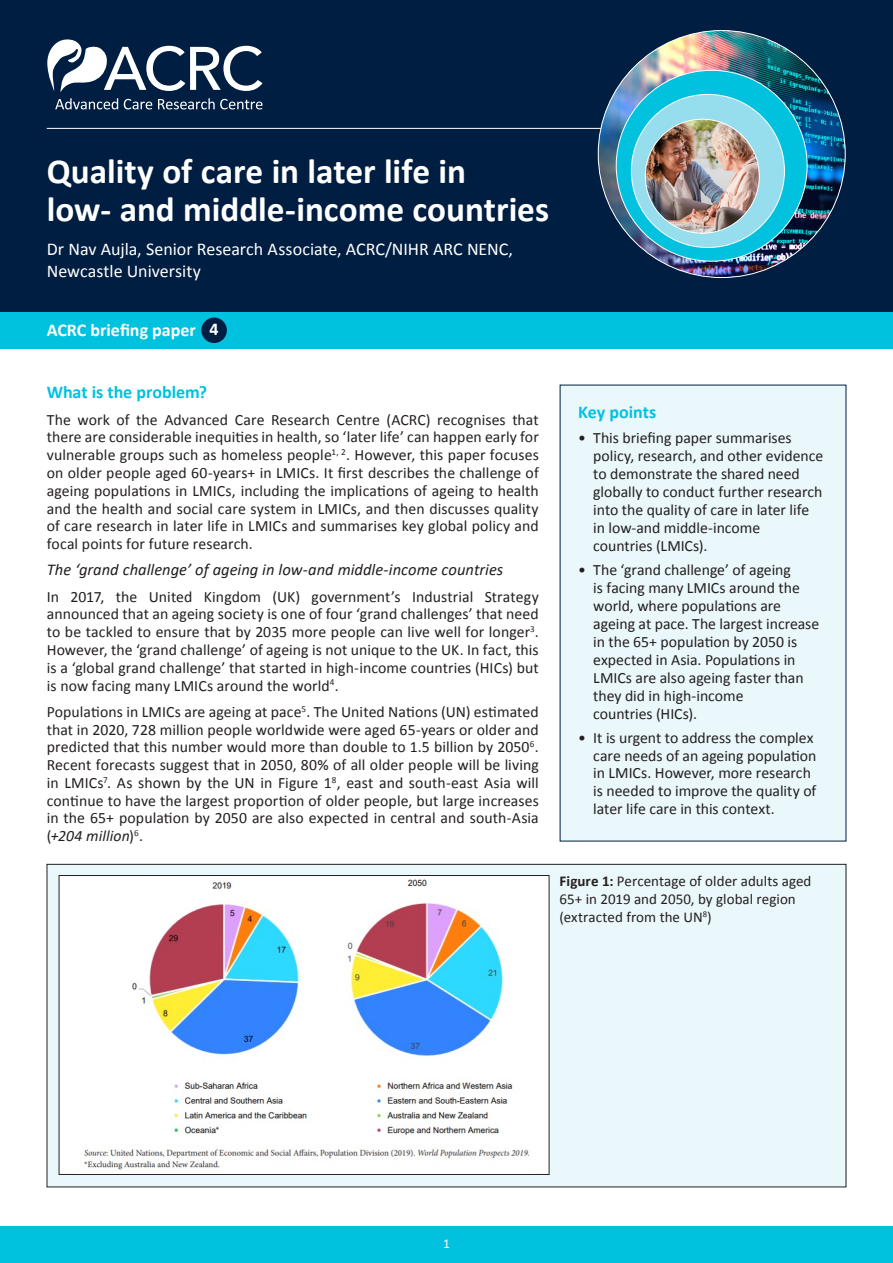
<style>
.page{position:relative;width:893px;height:1263px;background:#fff}
.page>*{position:absolute;margin:0;border:0;box-sizing:border-box;transform-origin:0 0}
.t1{font:700 35.25px "Calibri";color:#fff}
.t2{font:18px "Calibri";letter-spacing:-.005em;color:#fff}
.Body_paragraph{font:700 18px "Calibri";color:#00c2df}
.Body_paragraph-2{font:700 18px "Calibri";color:#fff}
.Body_paragraph-3{font:italic 16.5px "Calibri";color:#231f20}
.Body_paragraph-4{font:15.75px/17.7px "Calibri";letter-spacing:.005em;color:#231f20;text-align:justify}
.key_points_text{font:15.75px/17.9px "Calibri";color:#231f20}
.references{font:15px/18px "Calibri";letter-spacing:.005em;color:#231f20}
.references-2{font:13.5px "Calibri";color:#fff}
.s1{font-style:italic}
.s2{font-weight:700}
</style>
<div class="page">
<div style="left:0;top:0;width:893px;height:313px;background:#001e41"></div>
<hr style="left:47px;top:128px;width:556px;height:1px;background:#fff">
<div style="left:47px;top:864px;width:799px;height:323px;background:#eaf7fb"></div>
<div style="left:0;top:312px;width:893px;height:37px;background:#00c2df"></div>
<img style="left:598px;top:31px;width:247px;height:247px;border-radius:123px">
<div style="left:560px;top:385px;width:286px;height:456px;background:#eaf7fb"></div>
<div style="left:201px;top:317px;width:26px;height:26px;background:#001e41;border-radius:50%"></div>
<div style="left:0;top:1227px;width:893px;height:36px;background:#00c2df"></div>
<div style="left:616px;top:70px;width:191px;height:191px;background:#00c2df;border-radius:50%"></div>
<div style="left:631px;top:94px;width:153px;height:153px;background:#96ddee;border-radius:50%"></div>
<img style="left:645px;top:119px;width:114px;height:114px;border-radius:57px">
<div style="left:59px;top:875px;width:490px;height:299px;background:#fff"></div>
<div style="left:59px;top:875px;width:490px;height:300px;border:1px solid #231f20"></div>
<svg style="left:83px;top:879px;width:447px;height:291px"></svg>
<svg style="left:47px;top:39px;width:215px;height:53px"></svg>
<svg style="left:55px;top:98px;width:207px;height:11px"></svg>
<p class="t1" style="left:47px;top:147px;width:421px">Quality of care in later life in</p>
<p class="t1" style="left:47px;top:184px;width:504px">low- and middle-income countries</p>
<p class="t2" style="left:47px;top:237px;width:468px">Dr Nav Aujla, Senior Research Associate, ACRC/NIHR ARC NENC,</p>
<p class="t2" style="left:47px;top:258px;width:156px">Newcastle University</p>
<p class="Body_paragraph-2" style="left:47px;top:317px;width:151px">ACRC briefing paper</p>
<p class="Body_paragraph-2" style="left:210px;top:317px;width:11px">4</p>
<p class="Body_paragraph" style="left:47px;top:380px;width:162px">What is the problem?</p>
<p class="Body_paragraph-4" style="left:47px;top:410px;width:494px">The work of the Advanced Care Research Centre (ACRC) recognises that there are considerable inequities in health, so ‘later life’ can happen early for vulnerable groups such as homeless people<sup>1,</sup> <sup>2</sup>. However, this paper focuses on older people aged 60-years+ in LMICs. It first describes the challenge of ageing populations in LMICs, including the implications of ageing to health and the health and social care system in LMICs, and then discusses quality of care research in later life in LMICs and summarises key global policy and focal points for future research.</p>
<p class="Body_paragraph-3" style="left:47px;top:558px;width:458px">The ‘grand challenge’ of ageing in low-and middle-income countries</p>
<p class="Body_paragraph-4" style="left:47px;top:587px;width:494px">In 2017, the United Kingdom (UK) government’s Industrial Strategy announced that an ageing society is one of four ‘grand challenges’ that need to be tackled to ensure that by 2035 more people can live well for longer<sup>3</sup>.<br>However, the ‘grand challenge’ of ageing is not unique to the UK. In fact, this is a ‘global grand challenge’ that started in high-income countries (HICs) but is now facing many LMICs around the world<sup>4</sup>.</p>
<p class="Body_paragraph-4" style="left:47px;top:702px;width:494px">Populations in LMICs are ageing at pace<sup>5</sup>. The United Nations (UN) estimated that in 2020, 728 million people worldwide were aged 65-years or older and predicted that this number would more than double to 1.5 billion by 2050<sup>6</sup>.<br>Recent forecasts suggest that in 2050, 80% of all older people will be living in LMICs<sup>7</sup>. As shown by the UN in Figure 1<sup>8</sup>, east and south-east Asia will continue to have the largest proportion of older people, but large increases in the 65+ population by 2050 are also expected in central and south-Asia (<span class="s1">+204 million</span>)<sup>6</sup>.</p>
<p class="Body_paragraph" style="left:578px;top:399px;width:79px">Key points</p>
<p class="key_points_text" style="left:593px;top:429px;width:231px;text-indent:-15px">• This briefing paper summarises policy, research, and other evidence to demonstrate the shared need globally to conduct further research into the quality of care in later life</p>
<p class="key_points_text" style="left:593px;top:518px;width:168px">in low-and middle-income</p>
<p class="key_points_text" style="left:593px;top:536px;width:116px">countries (LMICs).</p>
<p class="key_points_text" style="left:593px;top:560px;width:227px;text-indent:-15px">• The ‘grand challenge’ of ageing<br>is facing many LMICs around the world, where populations are ageing at pace. The largest increase in the 65+ population by 2050 is expected in Asia. Populations in<br>LMICs are also ageing faster than they did in high-income</p>
<p class="key_points_text" style="left:593px;top:704px;width:105px">countries (HICs).</p>
<p class="key_points_text" style="left:593px;top:728px;width:225px;text-indent:-15px">• It is urgent to address the complex care needs of an ageing population in LMICs. However, more research is needed to improve the quality of later life care in this context.</p>
<p class="references" style="left:560px;top:871px;width:253px"><span class="s2">Figure 1:</span> Percentage of older adults aged<br>65+ in 2019 and 2050, by global region (extracted from the UN<sup>8</sup>)</p>
<p class="Body_paragraph-2" style="left:442px;top:1232px;width:11px">1</p>
<p class="references-2" style="left:443px;top:1234px;width:8px">1</p>
</div>
